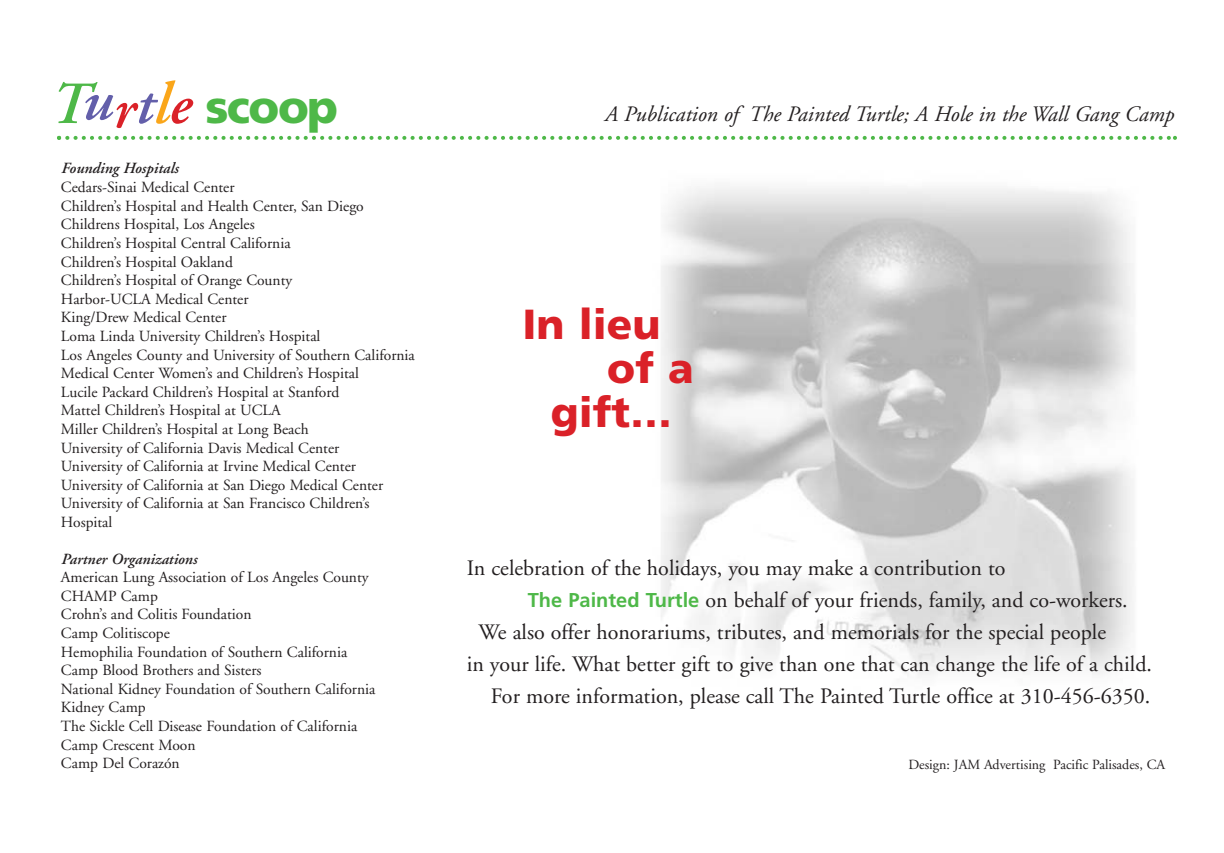
<style>
.page{position:relative;width:1224px;height:853px;background:#fff}
.page>*{position:absolute;margin:0;border:0;box-sizing:border-box;transform-origin:0 0}
.t1{font:900 46.2px "Frutiger";letter-spacing:-.035em;color:#4eb848}
.t2{font:900 42px "Frutiger";color:#da2128}
.t3{font:22px "Adobe Garamond";color:#231f20}
.t4{font:italic 22px "Adobe Garamond";color:#231f20}
.t5{font:15.6px/18.6px "Adobe Garamond";color:#231f20}
.t6{font:italic 600 15.6px "Adobe Garamond";color:#231f20}
.t7{font:14px "Adobe Garamond";color:#231f20}
.s1{font-family:"Adobe Garamond";font-weight:600;font-style:italic;font-size:59.6px}
.s2{font-family:"Adobe Garamond";font-weight:600;font-style:italic;font-size:59.6px;color:#635faa}
.s3{font-family:"Adobe Garamond";font-weight:600;font-style:italic;font-size:59.6px;color:#da2128}
.s4{font-family:"Adobe Garamond";font-weight:600;font-style:italic;font-size:59.6px;color:#faa61a}
.s5{font-family:"Frutiger";font-weight:700;font-size:20px;color:#4eb848}
</style>
<div class="page">
<svg style="left:57px;top:136px;width:1120px;height:4px"></svg>
<img style="left:661px;top:187px;width:473px;height:488px">
<h1 class="t1" style="left:48px;top:88px;width:292px"><span class="s1">T</span><span class="s2">u</span><span class="s3">r</span><span class="s2">t</span><span class="s4">l</span><span class="s3">e</span> scoop</h1>
<p class="t6" style="left:61px;top:162px;width:119px">Founding Hospitals</p>
<p class="t5" style="left:61px;top:179px;width:355px">Cedars-Sinai Medical Center<br>Children’s Hospital and Health Center, San Diego Childrens Hospital, Los Angeles<br>Children’s Hospital Central California<br>Children’s Hospital Oakland<br>Children’s Hospital of Orange County<br>Harbor-UCLA Medical Center<br>King/Drew Medical Center<br>Loma Linda University Children’s Hospital<br>Los Angeles County and University of Southern California Medical Center Women’s and Children’s Hospital<br>Lucile Packard Children’s Hospital at Stanford<br>Mattel Children’s Hospital at UCLA<br>Miller Children’s Hospital at Long Beach<br>University of California Davis Medical Center<br>University of California at Irvine Medical Center University of California at San Diego Medical Center University of California at San Francisco Children’s Hospital</p>
<p class="t6" style="left:61px;top:552px;width:137px">Partner Organizations</p>
<p class="t5" style="left:61px;top:569px;width:316px">American Lung Association of Los Angeles County<br>CHAMP Camp<br>Crohn’s and Colitis Foundation<br>Camp Colitiscope<br>Hemophilia Foundation of Southern California<br>Camp Blood Brothers and Sisters<br>National Kidney Foundation of Southern California<br>Kidney Camp<br>The Sickle Cell Disease Foundation of California<br>Camp Crescent Moon<br>Camp Del Corazón</p>
<h3 class="t4" style="left:604px;top:105px;width:571px">A Publication of The Painted Turtle; A Hole in the Wall Gang Camp</h3>
<h2 class="t2" style="left:523px;top:307px;width:139px">In lieu</h2>
<h2 class="t2" style="left:607px;top:351px;width:88px">of a</h2>
<h2 class="t2" style="left:551px;top:395px;width:123px">gift…</h2>
<h3 class="t3" style="left:467px;top:559px;width:540px">In celebration of the holidays, you may make a contribution to</h3>
<h3 class="t3" style="left:528px;top:591px;width:601px"><span class="s5">The Painted Turtle</span> on behalf of your friends, family, and co-workers.</h3>
<h3 class="t3" style="left:479px;top:623px;width:629px">We also offer honorariums, tributes, and memorials for the special people</h3>
<h3 class="t3" style="left:467px;top:655px;width:687px">in your life. What better gift to give than one that can change the life of a child.</h3>
<h3 class="t3" style="left:491px;top:687px;width:661px">For more information, please call The Painted Turtle office at 310-456-6350.</h3>
<p class="t7" style="left:908px;top:759px;width:258px">Design: JAM Advertising Pacific Palisades, CA</p>
</div>
